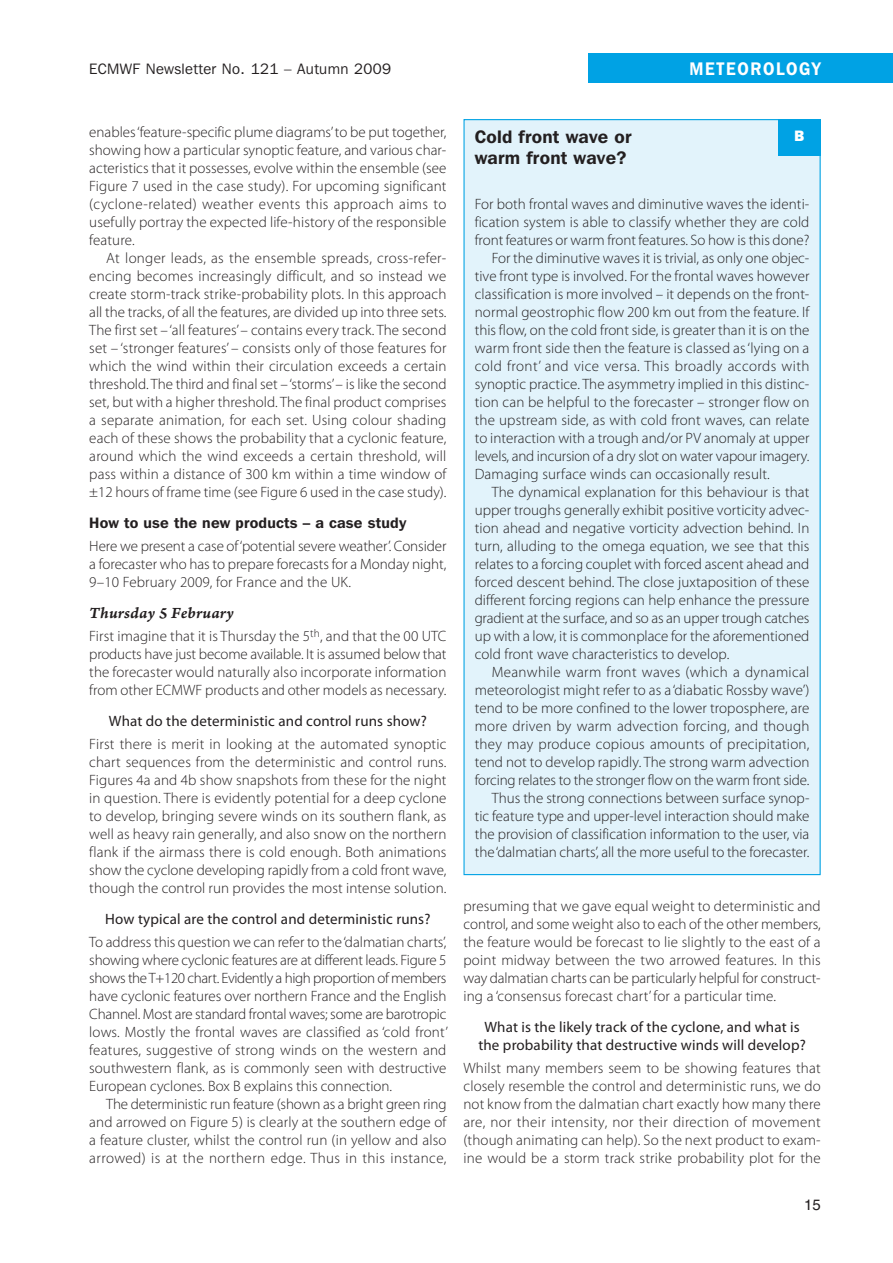
<style>
.page{position:relative;width:893px;height:1263px;background:#fff}
.page>*{position:absolute;margin:0;border:0;box-sizing:border-box;transform-origin:0 0}
.t1{font:600 18.15px "Franklin Gothic IT Cby BT";letter-spacing:.1em;color:#fff;scale:.91 1}
.t2{font:600 18px/21px "Franklin Gothic IT Cby BT";letter-spacing:.015em;color:#231f20}
.t3{font:16.5px "Arno Pro Smbd Italic Caption";letter-spacing:.01em;color:#231f20}
.t4{font:300 15px/18px "Myriad Pro";letter-spacing:.005em;color:#231f20;text-align:justify}
.t5{font:15px/18px "Myriad Pro";letter-spacing:.01em;color:#231f20;text-align:center}
.t6{font:300 15px "Myriad Pro";letter-spacing:-.015em;color:#231f20}
.t7{font:300 15px "Myriad Pro";letter-spacing:.025em;color:#231f20}
.t8{font:600 15px "Franklin Gothic IT Cby BT";letter-spacing:.015em;color:#231f20}
.t9{font:15px "Franklin Gothic IT Cby BT";letter-spacing:.025em;color:#231f20}
.t10{font:15px "Helvetica";color:#231f20}
.t11{font:800 15px "Franklin Gothic IT Cby BT";color:#fff}
</style>
<div class="page">
<div style="left:588px;top:53px;width:305px;height:30px;background:#00a2e4"></div>
<div style="left:465px;top:120px;width:355px;height:754px;background:#e2f3fb"></div>
<div style="left:778px;top:119px;width:43px;height:36px;background:#00a2e4"></div>
<p class="t9" style="left:89px;top:64px;width:303px">ECMWF Newsletter No. 121 – Autumn 2009</p>
<p class="t1" style="left:690px;top:62px;width:146px">METEOROLOGY</p>
<p class="t4" style="left:89px;top:124px;width:359px">enables‘feature-specific plume diagrams’to be put together, showing how a particular synoptic feature, and various char&shy;acteristics that it possesses, evolve within the ensemble (see Figure 7 used in the case study). For upcoming significant (cyclone-related) weather events this approach aims to usefully portray the expected life-history of the responsible feature.</p>
<p class="t4" style="left:89px;top:250px;width:359px;text-indent:17px">At longer leads, as the ensemble spreads, cross-refer&shy;encing becomes increasingly difficult, and so instead we create storm-track strike-probability plots. in this approach all the tracks, of all the features, are divided up into three sets.<br>The first set –‘all features’– contains every track. The second set – ‘stronger features’ – consists only of those features for which the wind within their circulation exceeds a certain threshold. The third and final set –‘storms’– is like the second set, but with a higher threshold. The final product comprises a separate animation, for each set. Using colour shading each of these shows the probability that a cyclonic feature, around which the wind exceeds a certain threshold, will pass within a distance of 300 km within a time window of ±12 hours of frame time (see Figure 6 used in the case study).</p>
<p class="t8" style="left:89px;top:517px;width:319px">How to use the new products – a case study</p>
<p class="t4" style="left:89px;top:538px;width:359px">here we present a case of‘potential severe weather’. Consider a forecaster who has to prepare forecasts for a Monday night, 9–10 February 2009, for France and the UK.</p>
<p class="t3" style="left:89px;top:607px;width:146px">Thursday 5 February</p>
<p class="t4" style="left:89px;top:628px;width:359px">First imagine that it is Thursday the 5<sup>th</sup>, and that the 00 UTC products have just become available. it is assumed below that the forecaster would naturally also incorporate information from other eCMWF products and other models as necessary.</p>
<p class="t5" style="left:109px;top:713px;width:319px">What do the deterministic and control runs show?</p>
<p class="t4" style="left:89px;top:736px;width:359px">First there is merit in looking at the automated synoptic chart sequences from the deterministic and control runs.<br>Figures 4a and 4b show snapshots from these for the night in question. There is evidently potential for a deep cyclone to develop, bringing severe winds on its southern flank, as well as heavy rain generally, and also snow on the northern flank if the airmass there is cold enough. Both animations show the cyclone developing rapidly from a cold front wave, though the control run provides the most intense solution.</p>
<p class="t5" style="left:105px;top:911px;width:327px">How typical are the control and deterministic runs?</p>
<p class="t4" style="left:89px;top:934px;width:360px">To address this question we can refer to the‘dalmatian charts’, showing where cyclonic features are at different leads. Figure 5 shows theT+120 chart. evidently a high proportion of members have cyclonic features over northern France and the english Channel. Most are standard frontal waves; some are barotropic lows. Mostly the frontal waves are classified as ‘cold front’ features, suggestive of strong winds on the western and southwestern flank, as is commonly seen with destructive european cyclones. Box B explains this connection.</p>
<p class="t4" style="left:89px;top:1096px;width:359px;text-indent:17px">The deterministic run feature (shown as a bright green ring and arrowed on Figure 5) is clearly at the southern edge of a feature cluster, whilst the control run (in yellow and also arrowed) is at the northern edge. Thus in this instance,</p>
<p class="t2" style="left:475px;top:128px;width:158px">Cold front wave or warm front wave?</p>
<p class="t4" style="left:475px;top:196px;width:336px">For both frontal waves and diminutive waves the identi-</p>
<p class="t4" style="left:475px;top:214px;width:336px">fication system is able to classify whether they are cold</p>
<p class="t4" style="left:475px;top:232px;width:336px">front features or warm front features. So how is this done?</p>
<p class="t4" style="left:492px;top:250px;width:319px">For the diminutive waves it is trivial, as only one objec-</p>
<p class="t4" style="left:475px;top:268px;width:336px">tive front type is involved. For the frontal waves however</p>
<p class="t4" style="left:475px;top:286px;width:336px">classification is more involved – it depends on the front-</p>
<p class="t4" style="left:475px;top:304px;width:336px">normal geostrophic flow 200 km out from the feature. if</p>
<p class="t4" style="left:475px;top:322px;width:336px">this flow, on the cold front side, is greater than it is on the</p>
<p class="t4" style="left:475px;top:340px;width:336px">warm front side then the feature is classed as‘lying on a</p>
<p class="t7" style="left:475px;top:360px;width:336px">cold front’ and vice versa. This broadly accords with</p>
<p class="t4" style="left:475px;top:376px;width:336px">synoptic practice. The asymmetry implied in this distinc-</p>
<p class="t4" style="left:475px;top:394px;width:336px">tion can be helpful to the forecaster – stronger flow on</p>
<p class="t4" style="left:475px;top:412px;width:336px">the upstream side, as with cold front waves, can relate</p>
<p class="t4" style="left:475px;top:430px;width:336px">to interaction with a trough and/or PV anomaly at upper</p>
<p class="t6" style="left:475px;top:450px;width:336px">levels, and incursion of a dry slot on water vapour imagery.</p>
<p class="t4" style="left:475px;top:466px;width:297px">Damaging surface winds can occasionally result.</p>
<p class="t4" style="left:492px;top:484px;width:319px">The dynamical explanation for this behaviour is that</p>
<p class="t4" style="left:475px;top:502px;width:336px">upper troughs generally exhibit positive vorticity advec-</p>
<p class="t4" style="left:475px;top:520px;width:336px">tion ahead and negative vorticity advection behind. in</p>
<p class="t4" style="left:475px;top:538px;width:336px">turn, alluding to the omega equation, we see that this</p>
<p class="t4" style="left:475px;top:556px;width:336px">relates to a forcing couplet with forced ascent ahead and</p>
<p class="t4" style="left:475px;top:574px;width:336px">forced descent behind. The close juxtaposition of these</p>
<p class="t4" style="left:475px;top:592px;width:336px">different forcing regions can help enhance the pressure</p>
<p class="t4" style="left:475px;top:610px;width:336px">gradient at the surface, and so as an upper trough catches</p>
<p class="t4" style="left:475px;top:628px;width:336px">up with a low, it is commonplace for the aforementioned</p>
<p class="t4" style="left:475px;top:646px;width:256px">cold front wave characteristics to develop.</p>
<p class="t4" style="left:492px;top:664px;width:319px">Meanwhile warm front waves (which a dynamical</p>
<p class="t4" style="left:475px;top:682px;width:336px">meteorologist might refer to as a‘diabatic Rossby wave’)</p>
<p class="t4" style="left:475px;top:700px;width:336px">tend to be more confined to the lower troposphere, are</p>
<p class="t4" style="left:475px;top:718px;width:336px">more driven by warm advection forcing, and though</p>
<p class="t4" style="left:475px;top:736px;width:336px">they may produce copious amounts of precipitation,</p>
<p class="t4" style="left:475px;top:754px;width:336px">tend not to develop rapidly. The strong warm advection</p>
<p class="t4" style="left:475px;top:772px;width:336px">forcing relates to the stronger flow on the warm front side.</p>
<p class="t4" style="left:492px;top:790px;width:319px">Thus the strong connections between surface synop-</p>
<p class="t4" style="left:475px;top:808px;width:336px">tic feature type and upper-level interaction should make</p>
<p class="t4" style="left:475px;top:826px;width:336px">the provision of classification information to the user, via</p>
<p class="t4" style="left:475px;top:844px;width:336px">the‘dalmatian charts’, all the more useful to the forecaster.</p>
<p class="t11" style="left:795px;top:131px;width:11px">B</p>
<p class="t4" style="left:463px;top:898px;width:359px">presuming that we gave equal weight to deterministic and control, and some weight also to each of the other members, the feature would be forecast to lie slightly to the east of a point midway between the two arrowed features. in this way dalmatian charts can be particularly helpful for construct&shy;ing a ‘consensus forecast chart’ for a particular time.</p>
<p class="t5" style="left:478px;top:1019px;width:329px">What is the likely track of the cyclone, and what is the probability that destructive winds will develop?</p>
<p class="t4" style="left:463px;top:1060px;width:359px">Whilst many members seem to be showing features that closely resemble the control and deterministic runs, we do not know from the dalmatian chart exactly how many there are, nor their intensity, nor their direction of movement (though animating can help). So the next product to exam&shy;ine would be a storm track strike probability plot for the</p>
<p class="t10" style="left:804px;top:1196px;width:18px">15</p>
</div>
